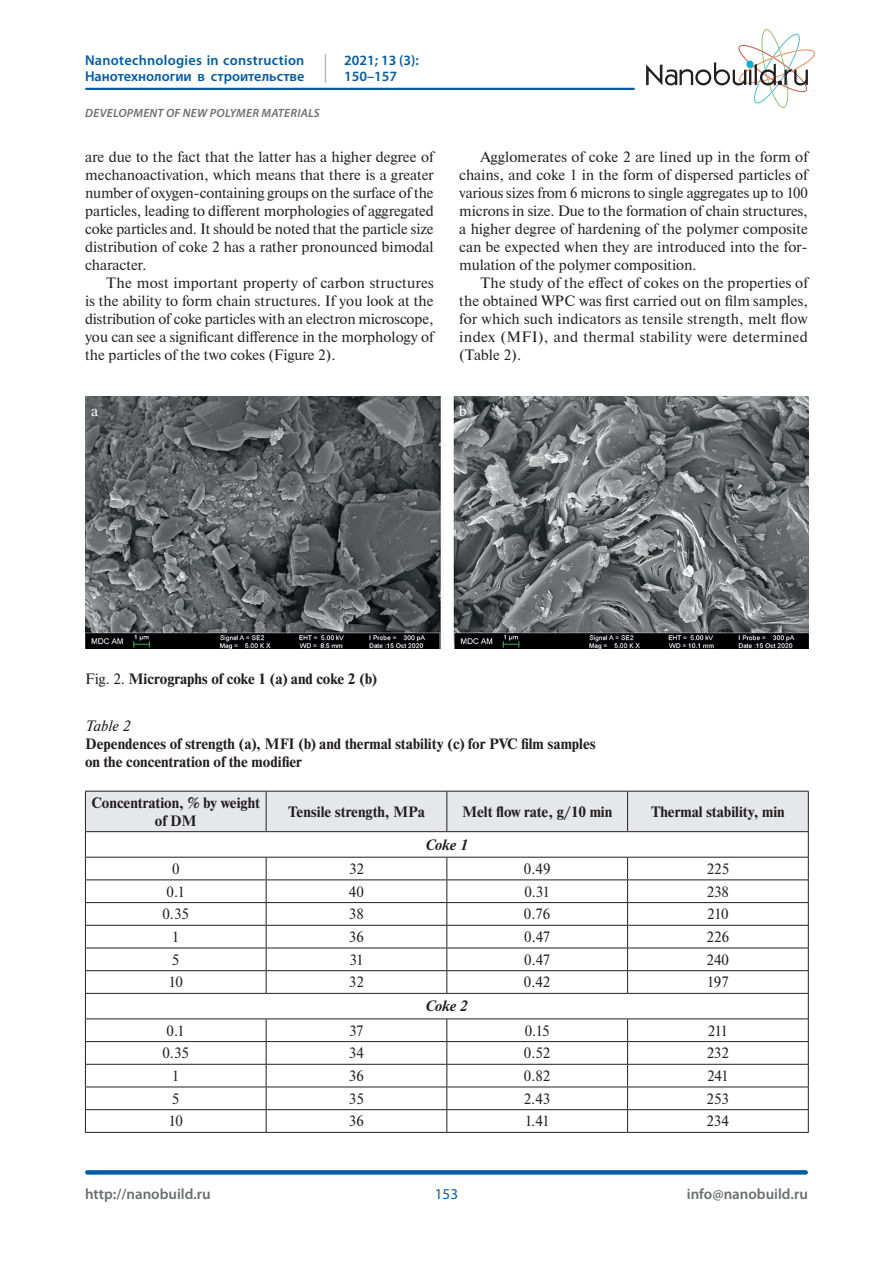
<style>
.page{position:relative;width:893px;height:1263px;background:#fff}
.page>*{position:absolute;margin:0;border:0;box-sizing:border-box;transform-origin:0 0}
.t1{font:15px/18px "Newton";color:#231f20;text-align:justify}
.t2{font:700 15px/18px "Newton";color:#231f20}
.t3{font:600 15px "Myriad Pro";color:#6c6d70}
.t4{font:italic 700 15px "Newton";letter-spacing:-.015em;color:#231f20}
.t5{font:italic 15px "Newton";color:#231f20}
.t6{font:15px "Myriad Pro";color:#015ca3}
.t7{font:15px "Newton";color:#fff}
.t8{font:600 14.25px/16.5px "Myriad Pro";letter-spacing:.005em;color:#015ca3}
.t9{font:italic 600 12px "Myriad Pro";letter-spacing:.02em;color:#6c6d70}
.s1{font-weight:400}
</style>
<div class="page">
<svg style="left:646px;top:29px;width:169px;height:79px"></svg>
<hr style="left:86px;top:88px;width:548px;height:2px;background:#015ca3">
<div style="left:87px;top:1170px;width:719px;height:5px;background:#015ca3"></div>
<svg style="left:325px;top:55px;width:1px;height:27px"></svg>
<svg style="left:85px;top:791px;width:724px;height:341px"></svg>
<hr style="left:85px;top:1132px;width:181px;height:1px;background:#231f20">
<hr style="left:266px;top:1132px;width:181px;height:1px;background:#231f20">
<hr style="left:447px;top:1132px;width:181px;height:1px;background:#231f20">
<hr style="left:628px;top:1132px;width:181px;height:1px;background:#231f20">
<img style="left:85px;top:396px;width:723px;height:252px">
<p class="t8" style="left:85px;top:51px;width:221px">Nanotechnologies in construction<br>Нанотехнологии в строительстве</p>
<p class="t8" style="left:344px;top:51px;width:76px">2021; 13 (3):<br>150–157</p>
<p class="t9" style="left:85px;top:105px;width:236px">DEVELOPMENT OF NEW POLYMER MATERIALS</p>
<p class="t1" style="left:85px;top:147px;width:350px">are due to the fact that the latter has a higher degree of mechanoactivation, which means that there is a greater number of oxygen-containing groups on the surface of the particles, leading to different morphologies of aggregated coke particles and. It should be noted that the particle size distribution of coke 2 has a rather pronounced bimodal character.</p>
<p class="t1" style="left:85px;top:273px;width:350px;text-indent:21px">The most important property of carbon structures is the ability to form chain structures. If you look at the distribution of coke particles with an electron microscope, you can see a significant difference in the morphology of the particles of the two cokes (Figure 2).</p>
<p class="t1" style="left:459px;top:147px;width:350px;text-indent:21px">Agglomerates of coke 2 are lined up in the form of chains, and coke 1 in the form of dispersed particles of various sizes from 6 microns to single aggregates up to 100 microns in size. Due to the formation of chain structures, a higher degree of hardening of the polymer composite can be expected when they are introduced into the for&shy;mulation of the polymer composition.</p>
<p class="t1" style="left:459px;top:273px;width:350px;text-indent:21px">The study of the effect of cokes on the properties of the obtained WPC was first carried out on film samples, for which such indicators as tensile strength, melt flow index (MFI), and thermal stability were determined (Table 2).</p>
<p class="t7" style="left:91px;top:399px;width:9px">a</p>
<p class="t7" style="left:459px;top:399px;width:9px">b</p>
<p class="t2" style="left:85px;top:670px;width:293px"><span class="s1">Fig. 2.</span> Micrographs of coke 1 (a) and coke 2 (b)</p>
<p class="t5" style="left:85px;top:716px;width:46px">Table 2</p>
<p class="t2" style="left:85px;top:735px;width:512px">Dependences of strength (a), MFI (b) and thermal stability (c) for PVC film samples on the concentration of the modifier</p>
<p class="t2" style="left:91px;top:794px;width:170px;text-align:center">Concentration, % by weight of DM</p>
<p class="t2" style="left:288px;top:803px;width:138px">Tensile strength, MPa</p>
<p class="t2" style="left:462px;top:803px;width:152px">Melt flow rate, g/10 min</p>
<p class="t2" style="left:651px;top:803px;width:135px">Thermal stability, min</p>
<p class="t4" style="left:426px;top:835px;width:43px">Coke 1</p>
<p class="t1" style="left:172px;top:859px;width:9px">0</p>
<p class="t1" style="left:349px;top:859px;width:16px">32</p>
<p class="t1" style="left:524px;top:859px;width:28px">0.49</p>
<p class="t1" style="left:707px;top:859px;width:24px">225</p>
<p class="t1" style="left:167px;top:882px;width:20px">0.1</p>
<p class="t1" style="left:349px;top:882px;width:16px">40</p>
<p class="t1" style="left:524px;top:882px;width:27px">0.31</p>
<p class="t1" style="left:707px;top:882px;width:24px">238</p>
<p class="t1" style="left:162px;top:905px;width:28px">0.35</p>
<p class="t1" style="left:349px;top:905px;width:16px">38</p>
<p class="t1" style="left:524px;top:905px;width:28px">0.76</p>
<p class="t1" style="left:707px;top:905px;width:23px">210</p>
<p class="t1" style="left:172px;top:927px;width:9px">1</p>
<p class="t1" style="left:349px;top:927px;width:16px">36</p>
<p class="t1" style="left:524px;top:927px;width:28px">0.47</p>
<p class="t1" style="left:707px;top:927px;width:24px">226</p>
<p class="t1" style="left:172px;top:950px;width:9px">5</p>
<p class="t1" style="left:349px;top:950px;width:16px">31</p>
<p class="t1" style="left:524px;top:950px;width:28px">0.47</p>
<p class="t1" style="left:707px;top:950px;width:24px">240</p>
<p class="t1" style="left:169px;top:973px;width:16px">10</p>
<p class="t1" style="left:349px;top:973px;width:16px">32</p>
<p class="t1" style="left:524px;top:973px;width:28px">0.42</p>
<p class="t1" style="left:707px;top:973px;width:23px">197</p>
<p class="t4" style="left:426px;top:997px;width:43px">Coke 2</p>
<p class="t1" style="left:167px;top:1021px;width:20px">0.1</p>
<p class="t1" style="left:349px;top:1021px;width:16px">37</p>
<p class="t1" style="left:525px;top:1021px;width:26px">0.15</p>
<p class="t1" style="left:708px;top:1021px;width:22px">211</p>
<p class="t1" style="left:162px;top:1044px;width:28px">0.35</p>
<p class="t1" style="left:349px;top:1044px;width:17px">34</p>
<p class="t1" style="left:524px;top:1044px;width:28px">0.52</p>
<p class="t1" style="left:707px;top:1044px;width:24px">232</p>
<p class="t1" style="left:172px;top:1066px;width:9px">1</p>
<p class="t1" style="left:349px;top:1066px;width:16px">36</p>
<p class="t1" style="left:524px;top:1066px;width:28px">0.82</p>
<p class="t1" style="left:707px;top:1066px;width:23px">241</p>
<p class="t1" style="left:172px;top:1089px;width:9px">5</p>
<p class="t1" style="left:349px;top:1089px;width:16px">35</p>
<p class="t1" style="left:524px;top:1089px;width:28px">2.43</p>
<p class="t1" style="left:707px;top:1089px;width:24px">253</p>
<p class="t1" style="left:168px;top:1112px;width:16px">10</p>
<p class="t1" style="left:349px;top:1112px;width:16px">36</p>
<p class="t1" style="left:525px;top:1112px;width:26px">1.41</p>
<p class="t1" style="left:707px;top:1112px;width:24px">234</p>
<p class="t3" style="left:85px;top:1184px;width:127px">http://nanobuild.ru</p>
<p class="t3" style="left:687px;top:1184px;width:123px">info@nanobuild.ru</p>
<p class="t6" style="left:435px;top:1185px;width:25px">153</p>
</div>
